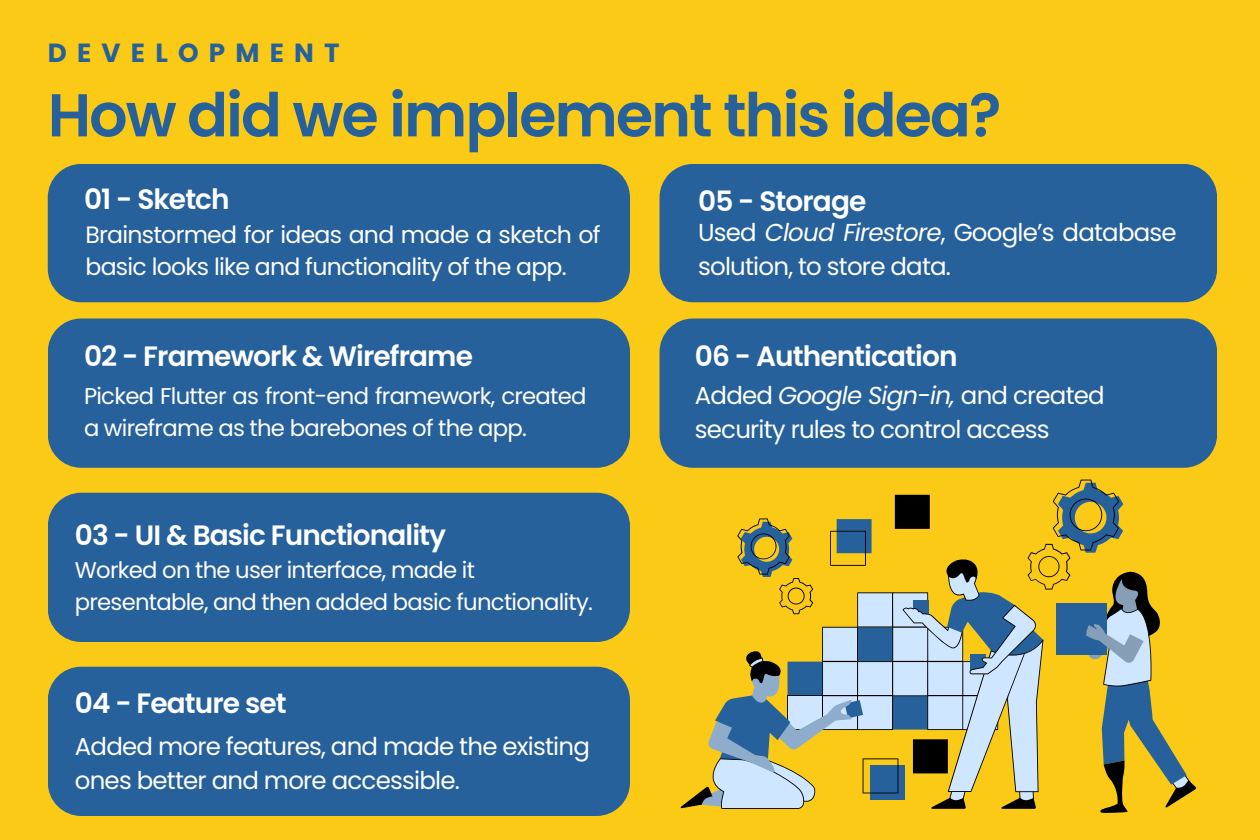
<style>
.page{position:relative;width:1260px;height:840px;background:#faca16}
.page>*{position:absolute;margin:0;border:0;box-sizing:border-box;transform-origin:0 0}
.t1{font:600 60.38px "Poppins";letter-spacing:-.03em;color:#26619c}
.t2{font:600 28px "Poppins";letter-spacing:-.03em;color:#fff}
.t3{font:700 26.25px "Poppins";letter-spacing:.39em;color:#26619c}
.t4{font:24.5px/34.1px "Poppins";letter-spacing:-.03em;color:#fff}
.t5{font:23.62px/32.8px "Poppins";letter-spacing:-.03em;color:#fff}
.t6{font:22.75px/31.5px "Poppins";letter-spacing:-.03em;color:#fff}
.s1{font-style:italic}
</style>
<div class="page">
<svg style="left:681px;top:480px;width:515px;height:333px"></svg>
<div style="left:48px;top:164px;width:582px;height:138px;background:#26619c;border-radius:33px"></div>
<div style="left:48px;top:667px;width:582px;height:149px;background:#26619c;border-radius:33px"></div>
<div style="left:660px;top:319px;width:557px;height:149px;background:#26619c"></div>
<div style="left:48px;top:319px;width:582px;height:149px;background:#26619c;border-radius:33px"></div>
<div style="left:48px;top:493px;width:582px;height:149px;background:#26619c;border-radius:33px"></div>
<div style="left:660px;top:164px;width:557px;height:138px;background:#26619c"></div>
<h1 class="t3" style="left:48px;top:34px;width:294px">DEVELOPMENT</h1>
<h2 class="t1" style="left:48px;top:73px;width:955px">How did we implement this idea?</h2>
<h3 class="t2" style="left:84px;top:180px;width:147px">01 - Sketch</h3>
<p class="t5" style="left:85px;top:218px;width:517px">Brainstormed for ideas and made a sketch of basic looks like and functionality of the app.</p>
<h3 class="t2" style="left:84px;top:336px;width:390px">02 - Framework &amp; Wireframe</h3>
<p class="t6" style="left:84px;top:380px;width:504px">Picked Flutter as front-end framework, created a wireframe as the barebones of the app.</p>
<h3 class="t2" style="left:75px;top:516px;width:373px">03 - UI &amp; Basic Functionality</h3>
<p class="t6" style="left:75px;top:554px;width:520px">Worked on the user interface, made it presentable, and then added basic functionality.</p>
<h3 class="t2" style="left:75px;top:684px;width:213px">04 - Feature set</h3>
<p class="t4" style="left:75px;top:729px;width:517px">Added more features, and made the existing ones better and more accessible.</p>
<h3 class="t2" style="left:698px;top:182px;width:170px">05 - Storage</h3>
<p class="t4" style="left:698px;top:215px;width:480px">Used <span class="s1">Cloud Firestore</span>, Google’s database solution, to store data.</p>
<h3 class="t2" style="left:695px;top:336px;width:264px">06 - Authentication</h3>
<p class="t4" style="left:695px;top:378px;width:411px">Added <span class="s1">Google Sign-in,</span> and created security rules to control access</p>
</div>
